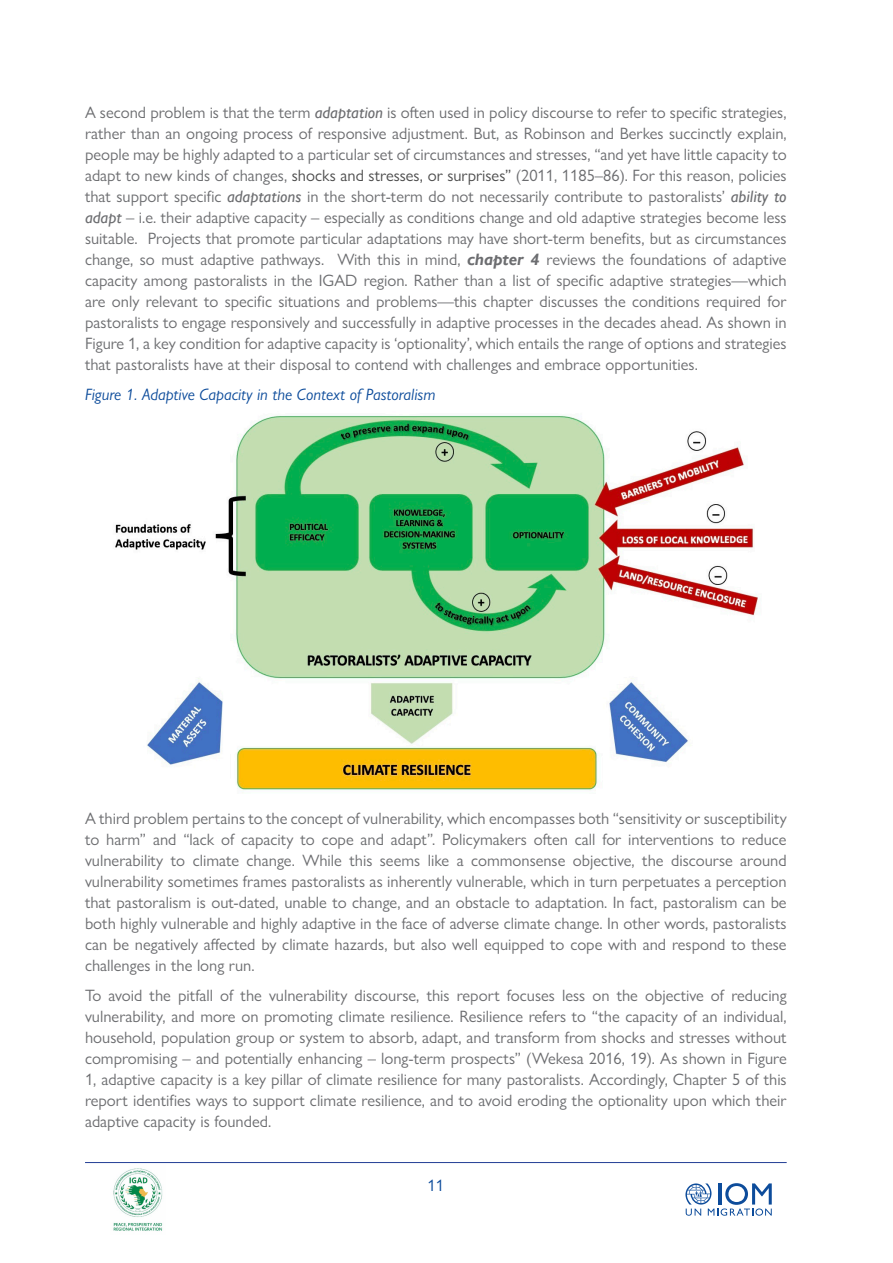
<style>
.page{position:relative;width:893px;height:1263px;background:#fff}
.page>*{position:absolute;margin:0;border:0;box-sizing:border-box;transform-origin:0 0}
.Body_Text{font:16.5px/21px "Gill Sans Nova";color:#6c6d70;text-align:justify}
.Figure_text{font:italic 16.5px "Gill Sans Nova";color:#0d4c9b}
.t1{font:16.5px "Gill Sans Nova";color:#0d4c9b}
.s1{font-style:italic}
.s2{color:#4d4d4d}
.s3{font-weight:700;font-style:italic}
</style>
<div class="page">
<hr style="left:85px;top:1162px;width:702px;height:1px;background:#223e95">
<img style="left:113px;top:1168px;width:50px;height:63px">
<svg style="left:685px;top:1183px;width:87px;height:33px"></svg>
<img style="left:115px;top:415px;width:646px;height:378px">
<p class="Body_Text" style="left:85px;top:102px;width:703px">A second problem is that the term <span class="s1">adaptation</span> is often used in policy discourse to refer to specific strategies, rather than an ongoing process of responsive adjustment. But, as Robinson and Berkes succinctly explain, people may be highly adapted to a particular set of circumstances and stresses, “and yet have little capacity to adapt to new kinds of changes, <span class="s2">shocks and stresses, or surprises”</span> (2011, 1185–86). For this reason, policies that support specific <span class="s1">adaptations</span> in the short-term do not necessarily contribute to pastoralists’ <span class="s1">ability to adapt</span> – i.e. their adaptive capacity – especially as conditions change and old adaptive strategies become less suitable. Projects that promote particular adaptations may have short-term benefits, but as circumstances change, so must adaptive pathways. With this in mind, <span class="s3">chapter 4</span> reviews the foundations of adaptive capacity among pastoralists in the IGAD region. Rather than a list of specific adaptive strategies—which are only relevant to specific situations and problems—this chapter discusses the conditions required for pastoralists to engage responsively and successfully in adaptive processes in the decades ahead. As shown in Figure 1, a key condition for adaptive capacity is ‘optionality’, which entails the range of options and strategies that pastoralists have at their disposal to contend with challenges and embrace opportunities.</p>
<p class="Figure_text" style="left:85px;top:385px;width:352px">Figure 1. Adaptive Capacity in the Context of Pastoralism</p>
<p class="Body_Text" style="left:85px;top:808px;width:703px">A third problem pertains to the concept of vulnerability, which encompasses both “sensitivity or susceptibility to harm” and “lack of capacity to cope and adapt”. Policymakers often call for interventions to reduce vulnerability to climate change. While this seems like a commonsense objective, the discourse around vulnerability sometimes frames pastoralists as inherently vulnerable, which in turn perpetuates a perception that pastoralism is out-dated, unable to change, and an obstacle to adaptation. In fact, pastoralism can be both highly vulnerable and highly adaptive in the face of adverse climate change. In other words, pastoralists can be negatively affected by climate hazards, but also well equipped to cope with and respond to these challenges in the long run.</p>
<p class="Body_Text" style="left:85px;top:984px;width:703px">To avoid the pitfall of the vulnerability discourse, this report focuses less on the objective of reducing vulnerability, and more on promoting climate resilience. Resilience refers to “the capacity of an individual, household, population group or system to absorb, adapt, and transform from shocks and stresses without compromising – and potentially enhancing – long‐term prospects” (Wekesa 2016, 19). As shown in Figure 1, adaptive capacity is a key pillar of climate resilience for many pastoralists. Accordingly, Chapter 5 of this report identifies ways to support climate resilience, and to avoid eroding the optionality upon which their adaptive capacity is founded.</p>
<p class="t1" style="left:427px;top:1175px;width:18px">11</p>
</div>
